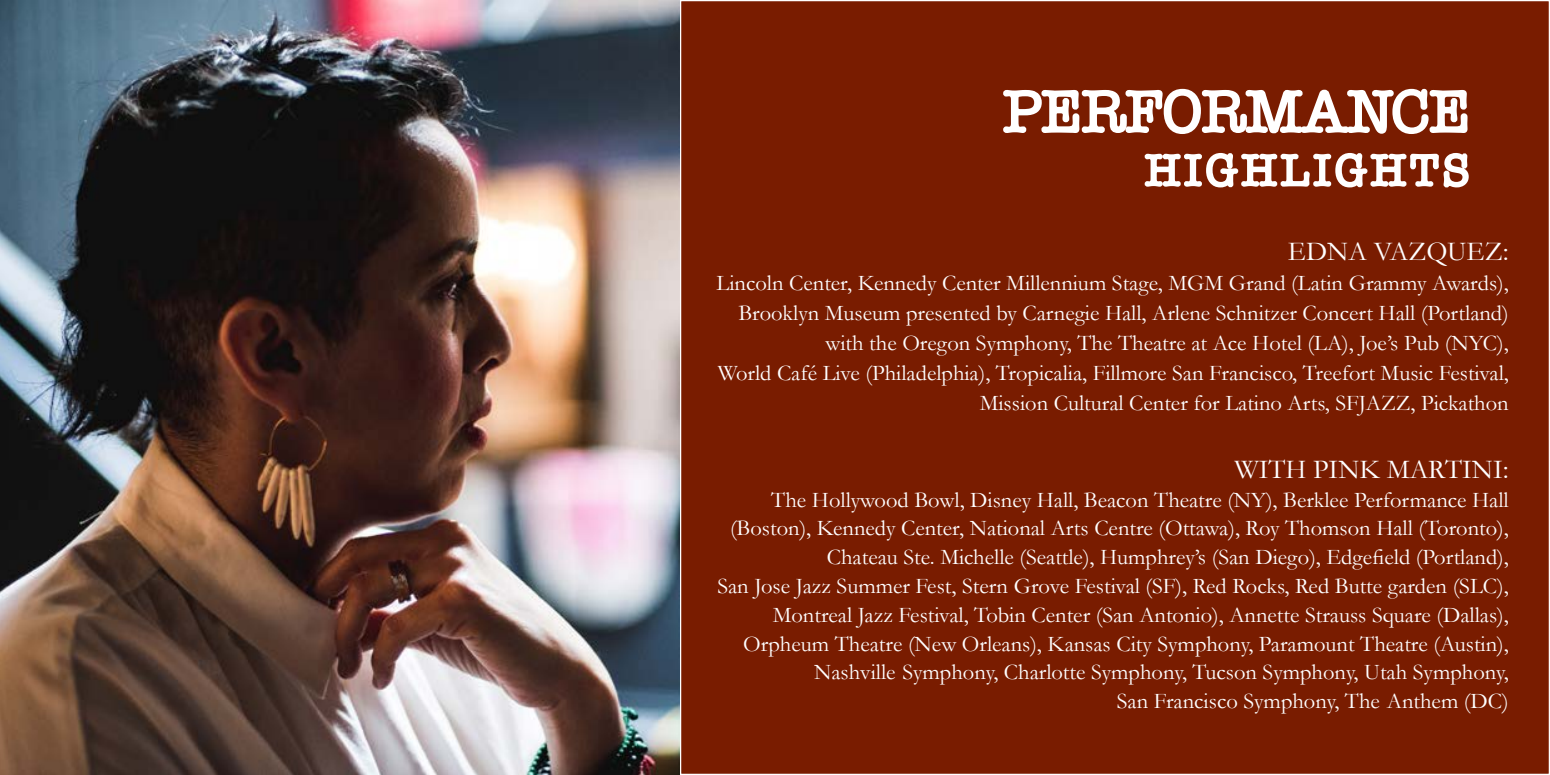
<style>
.page{position:relative;width:1550px;height:775px;background:#fff}
.page>*{position:absolute;margin:0;border:0;box-sizing:border-box;transform-origin:0 0}
.t1{font:60px "American Typewriter";color:#fff}
.t2{font:45px "American Typewriter";letter-spacing:.09em;color:#fff}
.t3{font:27.5px "Garamond";color:#fff}
.t4{font:22.5px/28.8px "Garamond";color:#fff;text-align:right}
</style>
<div class="page">
<img style="left:0;top:0;width:680px;height:775px">
<div style="left:681px;top:1px;width:868px;height:773px;background:#791c00"></div>
<svg style="left:1003px;top:88px;width:466px;height:100px"></svg>
<h1 class="t1" style="left:1003px;top:66px;width:468px">PERFORMANCE</h1>
<h2 class="t2" style="left:1145px;top:136px;width:326px">HIGHLIGHTS</h2>
<p class="t3" style="left:1288px;top:235px;width:222px">EDNA VAZQUEZ:</p>
<p class="t4" style="left:717px;top:268px;width:794px;line-height:30px">Lincoln Center, Kennedy Center Millennium Stage, MGM Grand (Latin Grammy Awards), Brooklyn Museum presented by Carnegie Hall, Arlene Schnitzer Concert Hall (Portland) with the Oregon Symphony, The Theatre at Ace Hotel (LA), Joe’s Pub (NYC),<br>World Café Live (Philadelphia), Tropicalia, Fillmore San Francisco, Treefort Music Festival, Mission Cultural Center for Latino Arts, SFJAZZ, Pickathon</p>
<p class="t3" style="left:1234px;top:453px;width:276px">WITH PINK MARTINI:</p>
<p class="t4" style="left:717px;top:485px;width:793px">The Hollywood Bowl, Disney Hall, Beacon Theatre (NY), Berklee Performance Hall (Boston), Kennedy Center, National Arts Centre (Ottawa), Roy Thomson Hall (Toronto), Chateau Ste. Michelle (Seattle), Humphrey’s (San Diego), Edgefield (Portland),<br>San Jose Jazz Summer Fest, Stern Grove Festival (SF), Red Rocks, Red Butte garden (SLC), Montreal Jazz Festival, Tobin Center (San Antonio), Annette Strauss Square (Dallas), Orpheum Theatre (New Orleans), Kansas City Symphony, Paramount Theatre (Austin), Nashville Symphony, Charlotte Symphony, Tucson Symphony, Utah Symphony,<br>San Francisco Symphony, The Anthem (DC)</p>
</div>
